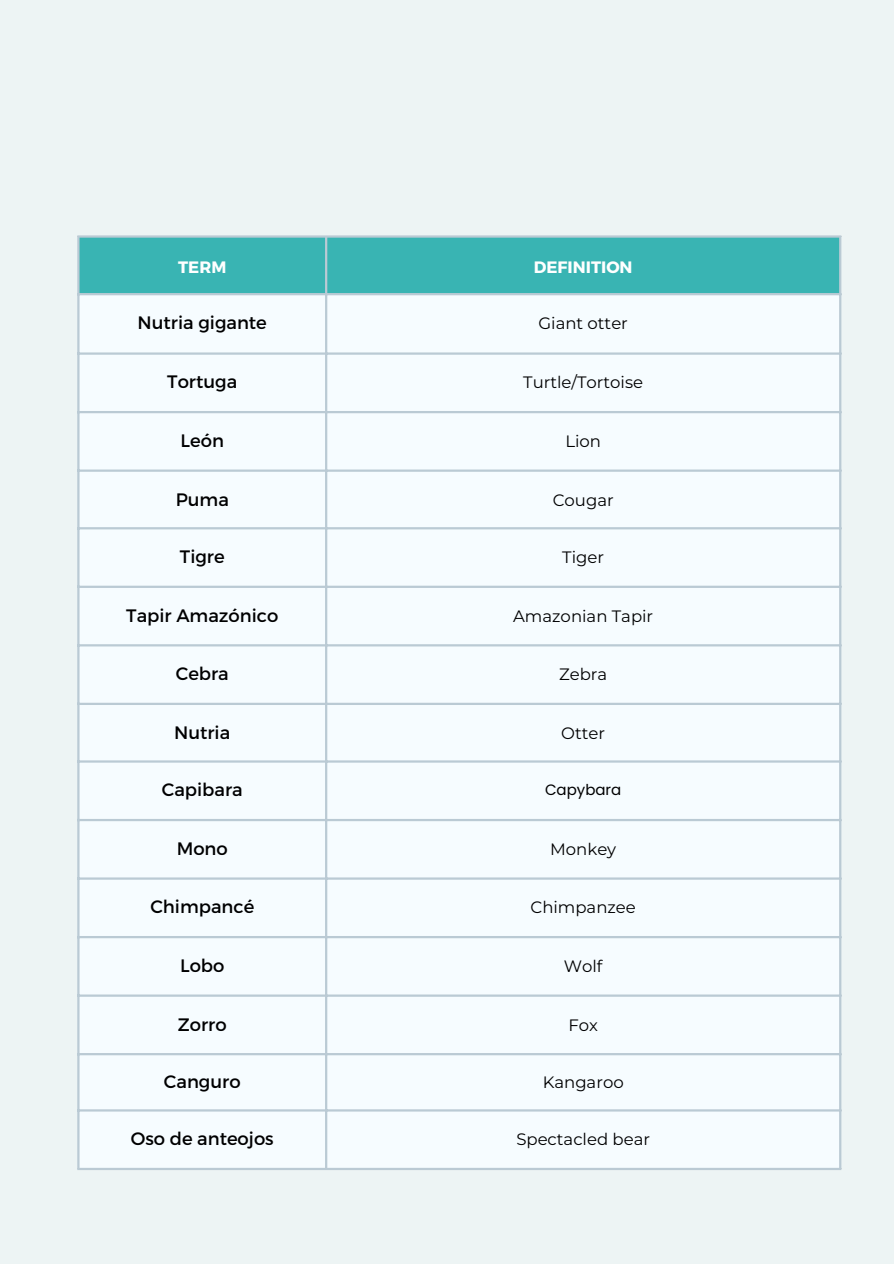
<style>
.page{position:relative;width:894px;height:1264px;background:#fff}
.page>*{position:absolute;margin:0;border:0;box-sizing:border-box;transform-origin:0 0}
.t1{font:18px "Montserrat";color:#000}
.t2{font:16.5px "Montserrat";color:#000}
.t3{font:700 16.5px "Montserrat";color:#fff}
.t4{font:15px "Poppins";color:#000}
</style>
<div class="page">
<div style="left:0;top:0;width:893px;height:1263px;background:#edf4f4"></div>
<div style="left:79px;top:238px;width:759px;height:55px;background:#39b4b3"></div>
<div style="left:79px;top:295px;width:759px;height:872px;background:#f6fcff"></div>
<hr style="left:77px;top:238px;width:2px;height:929px;background:#bacad4">
<hr style="left:325px;top:238px;width:2px;height:929px;background:#bacad4">
<hr style="left:838px;top:238px;width:3px;height:929px;background:#bacad4">
<hr style="left:77px;top:235px;width:764px;height:3px;background:#bacad4">
<hr style="left:77px;top:293px;width:764px;height:2px;background:#bacad4">
<hr style="left:77px;top:352px;width:764px;height:3px;background:#bacad4">
<hr style="left:77px;top:411px;width:764px;height:2px;background:#bacad4">
<hr style="left:77px;top:469px;width:764px;height:3px;background:#bacad4">
<hr style="left:77px;top:527px;width:764px;height:2px;background:#bacad4">
<hr style="left:77px;top:585px;width:764px;height:3px;background:#bacad4">
<hr style="left:77px;top:644px;width:764px;height:2px;background:#bacad4">
<hr style="left:77px;top:702px;width:764px;height:3px;background:#bacad4">
<hr style="left:77px;top:760px;width:764px;height:2px;background:#bacad4">
<hr style="left:77px;top:819px;width:764px;height:2px;background:#bacad4">
<hr style="left:77px;top:877px;width:764px;height:2px;background:#bacad4">
<hr style="left:77px;top:936px;width:764px;height:2px;background:#bacad4">
<hr style="left:77px;top:994px;width:764px;height:2px;background:#bacad4">
<hr style="left:77px;top:1053px;width:764px;height:2px;background:#bacad4">
<hr style="left:77px;top:1109px;width:764px;height:2px;background:#bacad4">
<hr style="left:77px;top:1167px;width:764px;height:3px;background:#bacad4">
<p class="t3" style="left:178px;top:256px;width:50px">TERM</p>
<p class="t3" style="left:533px;top:256px;width:100px">DEFINITION</p>
<p class="t1" style="left:138px;top:311px;width:131px">Nutria gigante</p>
<p class="t2" style="left:538px;top:313px;width:91px">Giant otter</p>
<p class="t1" style="left:167px;top:370px;width:71px">Tortuga</p>
<p class="t2" style="left:523px;top:372px;width:121px">Turtle/Tortoise</p>
<p class="t1" style="left:180px;top:429px;width:45px">León</p>
<p class="t2" style="left:565px;top:431px;width:37px">Lion</p>
<p class="t1" style="left:176px;top:487px;width:55px">Puma</p>
<p class="t2" style="left:552px;top:489px;width:62px">Cougar</p>
<p class="t1" style="left:180px;top:545px;width:46px">Tigre</p>
<p class="t2" style="left:562px;top:547px;width:43px">Tiger</p>
<p class="t1" style="left:126px;top:603px;width:153px">Tapir Amazónico</p>
<p class="t2" style="left:513px;top:605px;width:142px">Amazonian Tapir</p>
<p class="t1" style="left:176px;top:662px;width:54px">Cebra</p>
<p class="t2" style="left:559px;top:664px;width:50px">Zebra</p>
<p class="t1" style="left:174px;top:720px;width:58px">Nutria</p>
<p class="t2" style="left:561px;top:722px;width:45px">Otter</p>
<p class="t1" style="left:162px;top:778px;width:82px">Capibara</p>
<p class="t4" style="left:545px;top:779px;width:78px">Capybara</p>
<p class="t1" style="left:177px;top:836px;width:53px">Mono</p>
<p class="t2" style="left:550px;top:839px;width:68px">Monkey</p>
<p class="t1" style="left:150px;top:895px;width:105px">Chimpancé</p>
<p class="t2" style="left:530px;top:897px;width:107px">Chimpanzee</p>
<p class="t1" style="left:180px;top:953px;width:46px">Lobo</p>
<p class="t2" style="left:563px;top:956px;width:40px">Wolf</p>
<p class="t1" style="left:178px;top:1012px;width:50px">Zorro</p>
<p class="t2" style="left:568px;top:1014px;width:31px">Fox</p>
<p class="t1" style="left:164px;top:1069px;width:78px">Canguro</p>
<p class="t2" style="left:542px;top:1071px;width:82px">Kangaroo</p>
<p class="t1" style="left:131px;top:1127px;width:144px">Oso de anteojos</p>
<p class="t2" style="left:516px;top:1129px;width:135px">Spectacled bear</p>
</div>
